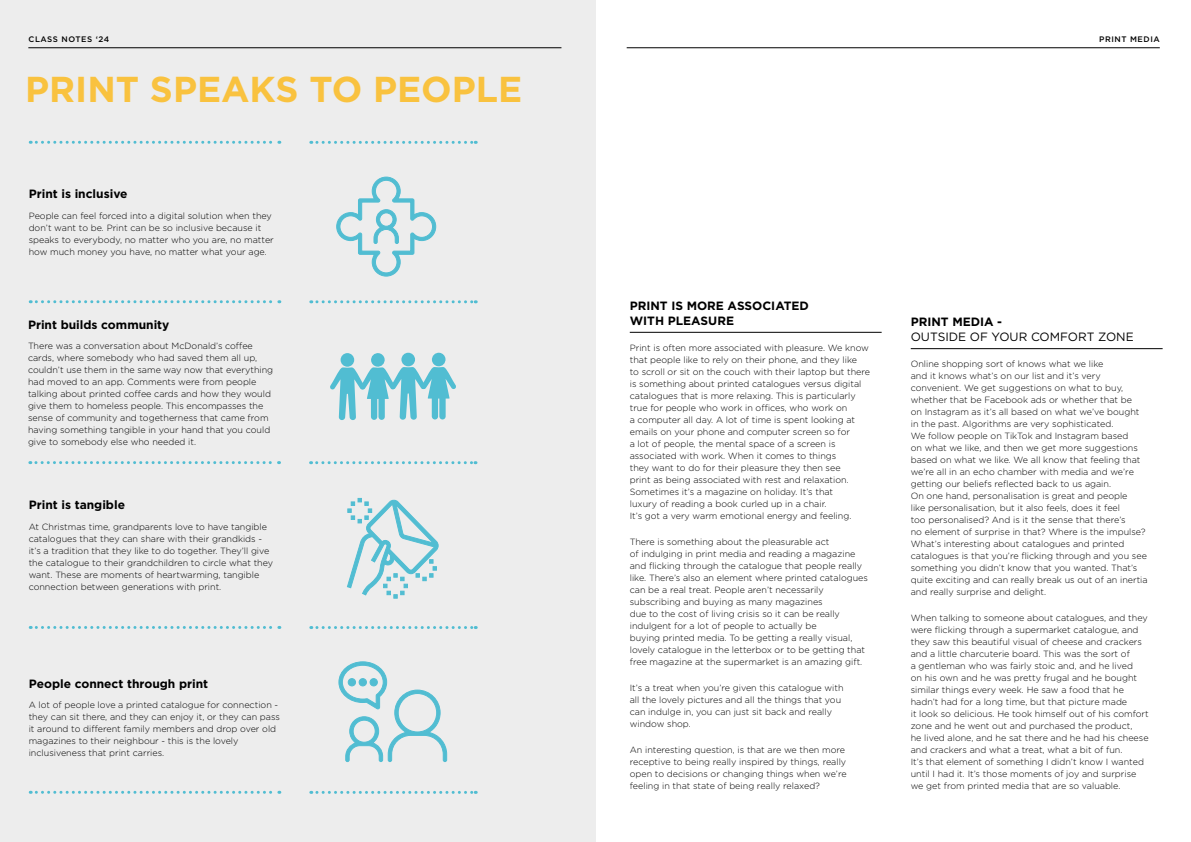
<style>
.page{position:relative;width:1191px;height:842px;background:#fff}
.page>*{position:absolute;margin:0;border:0;box-sizing:border-box;transform-origin:0 0}
.t1{font:700 36px "Gotham";color:#f9c23f}
.t2{font:700 12px/15px "Gotham";color:#000}
.t3{font:12px "Gotham";color:#000}
.t4{font:300 9px/12px "Gotham";color:#000}
.t5{font:500 8px "Gotham";letter-spacing:.07em;color:#000}
</style>
<div class="page">
<div style="left:0;top:0;width:595px;height:842px;background:#ededed"></div>
<hr style="left:910px;top:348px;width:252px;height:1px;background:#000">
<hr style="left:630px;top:332px;width:251px;height:1px;background:#000">
<hr style="left:28px;top:48px;width:533px;height:1px;background:#000">
<hr style="left:626px;top:48px;width:533px;height:1px;background:#000">
<svg style="left:30px;top:791px;width:250px;height:3px"></svg>
<svg style="left:30px;top:626px;width:250px;height:3px"></svg>
<svg style="left:30px;top:461px;width:249px;height:3px"></svg>
<svg style="left:30px;top:300px;width:250px;height:3px"></svg>
<svg style="left:30px;top:141px;width:250px;height:3px"></svg>
<svg style="left:311px;top:791px;width:165px;height:3px"></svg>
<svg style="left:311px;top:626px;width:165px;height:3px"></svg>
<svg style="left:317px;top:461px;width:159px;height:3px"></svg>
<svg style="left:311px;top:300px;width:165px;height:3px"></svg>
<svg style="left:311px;top:141px;width:165px;height:3px"></svg>
<svg style="left:338px;top:661px;width:109px;height:101px"></svg>
<svg style="left:347px;top:498px;width:91px;height:100px"></svg>
<svg style="left:330px;top:352px;width:126px;height:68px"></svg>
<svg style="left:336px;top:177px;width:100px;height:100px"></svg>
<p class="t5" style="left:29px;top:34px;width:82px">CLASS NOTES ‘24</p>
<p class="t5" style="left:1099px;top:34px;width:62px">PRINT MEDIA</p>
<h1 class="t1" style="left:25px;top:65px;width:499px">PRINT SPEAKS TO PEOPLE</h1>
<h2 class="t2" style="left:29px;top:187px;width:100px">Print is inclusive</h2>
<p class="t4" style="left:29px;top:209px;width:247px">People can feel forced into a digital solution when they don’t want to be. Print can be so inclusive because it speaks to everybody, no matter who you are, no matter how much money you have, no matter what your age.</p>
<h2 class="t2" style="left:28px;top:317px;width:143px">Print builds community</h2>
<p class="t4" style="left:28px;top:340px;width:247px">There was a conversation about McDonald’s coffee cards, where somebody who had saved them all up, couldn’t use them in the same way now that everything had moved to an app. Comments were from people talking about printed coffee cards and how they would give them to homeless people. This encompasses the sense of community and togetherness that came from having something tangible in your hand that you could give to somebody else who needed it.</p>
<h2 class="t2" style="left:29px;top:497px;width:98px">Print is tangible</h2>
<p class="t4" style="left:29px;top:520px;width:246px">At Christmas time, grandparents love to have tangible catalogues that they can share with their grandkids - it’s a tradition that they like to do together. They’ll give the catalogue to their grandchildren to circle what they want. These are moments of heartwarming, tangible connection between generations with print.</p>
<h2 class="t2" style="left:29px;top:676px;width:181px">People connect through print</h2>
<p class="t4" style="left:29px;top:699px;width:253px">A lot of people love a printed catalogue for connection - they can sit there, and they can enjoy it, or they can pass it around to different family members and drop over old magazines to their neighbour - this is the lovely inclusiveness that print carries.</p>
<h2 class="t2" style="left:630px;top:298px;width:181px">PRINT IS MORE ASSOCIATED<br>WITH PLEASURE</h2>
<p class="t4" style="left:630px;top:341px;width:242px">Print is often more associated with pleasure. We know that people like to rely on their phone, and they like<br>to scroll or sit on the couch with their laptop but there is something about printed catalogues versus digital catalogues that is more relaxing. This is particularly true for people who work in offices, who work on<br>a computer all day. A lot of time is spent looking at emails on your phone and computer screen so for<br>a lot of people, the mental space of a screen is associated with work. When it comes to things<br>they want to do for their pleasure they then see<br>print as being associated with rest and relaxation.<br>Sometimes it’s a magazine on holiday. It’s that<br>luxury of reading a book curled up in a chair.<br>It’s got a very warm emotional energy and feeling.</p>
<p class="t4" style="left:630px;top:536px;width:240px">There is something about the pleasurable act<br>of indulging in print media and reading a magazine and flicking through the catalogue that people really like. There’s also an element where printed catalogues can be a real treat. People aren’t necessarily subscribing and buying as many magazines<br>due to the cost of living crisis so it can be really indulgent for a lot of people to actually be<br>buying printed media. To be getting a really visual, lovely catalogue in the letterbox or to be getting that free magazine at the supermarket is an amazing gift.</p>
<p class="t4" style="left:630px;top:682px;width:215px">It’s a treat when you’re given this catalogue with all the lovely pictures and all the things that you can indulge in, you can just sit back and really window shop.</p>
<p class="t4" style="left:630px;top:744px;width:218px">An interesting question, is that are we then more receptive to being really inspired by things, really open to decisions or changing things when we’re feeling in that state of being really relaxed?</p>
<h2 class="t2" style="left:910px;top:314px;width:93px">PRINT MEDIA -</h2>
<h2 class="t3" style="left:910px;top:329px;width:224px">OUTSIDE OF YOUR COMFORT ZONE</h2>
<p class="t4" style="left:910px;top:358px;width:238px">Online shopping sort of knows what we like<br>and it knows what’s on our list and it’s very convenient. We get suggestions on what to buy, whether that be Facebook ads or whether that be<br>on Instagram as it’s all based on what we’ve bought in the past. Algorithms are very sophisticated.<br>We follow people on TikTok and Instagram based<br>on what we like, and then we get more suggestions based on what we like. We all know that feeling that we’re all in an echo chamber with media and we’re getting our beliefs reflected back to us again.<br>On one hand, personalisation is great and people<br>like personalisation, but it also feels, does it feel<br>too personalised? And is it the sense that there’s<br>no element of surprise in that? Where is the impulse?<br>What’s interesting about catalogues and printed catalogues is that you’re flicking through and you see something you didn’t know that you wanted. That’s quite exciting and can really break us out of an inertia and really surprise and delight.</p>
<p class="t4" style="left:910px;top:612px;width:239px">When talking to someone about catalogues, and they were flicking through a supermarket catalogue, and they saw this beautiful visual of cheese and crackers and a little charcuterie board. This was the sort of<br>a gentleman who was fairly stoic and, and he lived<br>on his own and he was pretty frugal and he bought similar things every week. He saw a food that he hadn’t had for a long time, but that picture made<br>it look so delicious. He took himself out of his comfort zone and he went out and purchased the product,<br>he lived alone, and he sat there and he had his cheese and crackers and what a treat, what a bit of fun.<br>It’s that element of something I didn’t know I wanted until I had it. It’s those moments of joy and surprise we get from printed media that are so valuable.</p>
</div>
